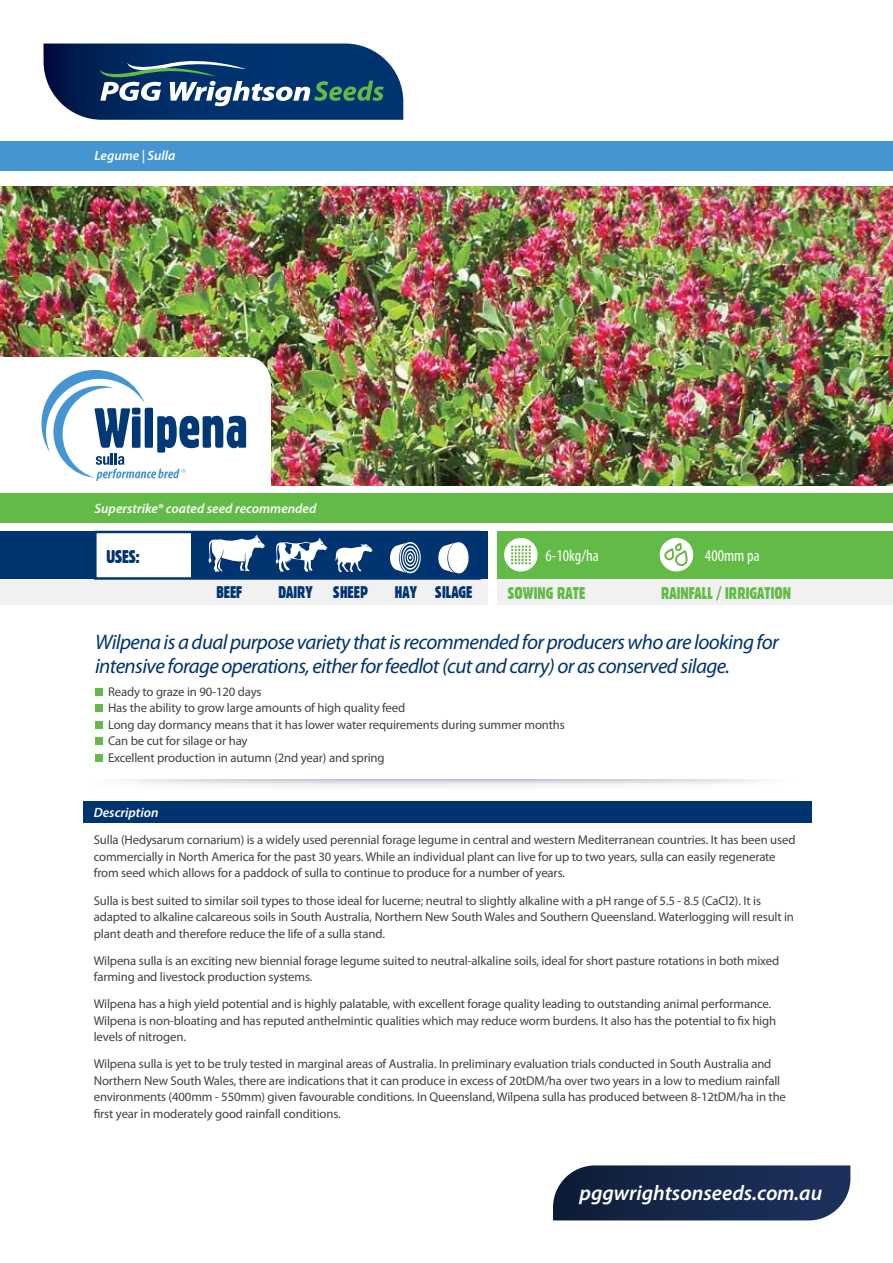
<style>
.page{position:relative;width:893px;height:1263px;background:#fff}
.page>*{position:absolute;margin:0;border:0;box-sizing:border-box;transform-origin:0 0}
.t1{font:italic 600 21.15px "Myriad Pro";color:#fff}
.t2{font:italic 21px/24px "Myriad Pro";letter-spacing:-.03em;color:#003471}
.t3{font:18px "Gothic 821 Condensed BT";color:#003471}
.t4{font:16.5px "Gothic 821 Condensed BT";color:#62bb46}
.t5{font:16.5px "Gothic 821 Condensed BT";color:#003471}
.t6{font:condensed 16.5px "Myriad Pro";color:#fff}
.t7{font:italic 600 13.5px "Myriad Pro";color:#fff}
.t8{font:12.75px/16.5px "Myriad Pro";letter-spacing:-.01em;color:#414042}
</style>
<div class="page">
<img style="left:0;top:186px;width:893px;height:300px">
<div style="left:0;top:531px;width:95px;height:49px;background:#003471"></div>
<div style="left:496px;top:531px;width:397px;height:49px;background:#62bb46"></div>
<div style="left:192px;top:531px;width:297px;height:49px;background:#003471"></div>
<div style="left:0;top:580px;width:893px;height:25px;background:#f1f1f2"></div>
<svg style="left:44px;top:44px;width:359px;height:76px;background:#274f7b"></svg>
<svg style="left:0;top:357px;width:271px;height:129px"></svg>
<div style="left:94px;top:531px;width:387px;height:49px;border:2px solid #003471"></div>
<svg style="left:335px;top:544px;width:38px;height:28px"></svg>
<svg style="left:208px;top:535px;width:57px;height:37px"></svg>
<svg style="left:438px;top:542px;width:31px;height:31px"></svg>
<svg style="left:390px;top:542px;width:31px;height:31px"></svg>
<svg style="left:275px;top:538px;width:53px;height:34px"></svg>
<div style="left:0;top:493px;width:893px;height:30px;background:#62bb46"></div>
<svg style="left:129px;top:779px;width:632px;height:9px"></svg>
<svg style="left:553px;top:1165px;width:297px;height:55px;background:#223255"></svg>
<div style="left:504px;top:538px;width:34px;height:33px;background:#fff;border-radius:50%"></div>
<svg style="left:511px;top:545px;width:20px;height:19px"></svg>
<div style="left:660px;top:538px;width:33px;height:33px;background:#fff;border-radius:50%"></div>
<svg style="left:664px;top:543px;width:24px;height:23px"></svg>
<div style="left:488px;top:528px;width:9px;height:84px;background:#fff"></div>
<div style="left:0;top:141px;width:893px;height:29px;background:#4595d1"></div>
<div style="left:95px;top:688px;width:8px;height:8px;background:#62bb46"></div>
<div style="left:95px;top:704px;width:8px;height:8px;background:#62bb46"></div>
<div style="left:95px;top:721px;width:8px;height:8px;background:#62bb46"></div>
<div style="left:95px;top:737px;width:8px;height:8px;background:#62bb46"></div>
<div style="left:95px;top:754px;width:8px;height:8px;background:#62bb46"></div>
<div style="left:83px;top:802px;width:729px;height:21px;background:#003471"></div>
<p class="t7" style="left:95px;top:147px;width:82px">Legume | Sulla</p>
<p class="t7" style="left:95px;top:500px;width:223px">Superstrike® coated seed recommended</p>
<h3 class="t3" style="left:107px;top:546px;width:35px">USES:</h3>
<p class="t6" style="left:546px;top:546px;width:55px">6-10kg/ha</p>
<p class="t6" style="left:705px;top:546px;width:56px">400mm pa</p>
<p class="t4" style="left:507px;top:583px;width:79px">SOWING RATE</p>
<p class="t4" style="left:661px;top:583px;width:132px">RAINFALL / IRRIGATION</p>
<h2 class="t2" style="left:95px;top:629px;width:685px">Wilpena is a dual purpose variety that is recommended for producers who are looking for intensive forage operations, either for feedlot (cut and carry) or as conserved silage.</h2>
<p class="t8" style="left:108px;top:683px;width:458px">Ready to graze in 90-120 days<br>Has the ability to grow large amounts of high quality feed<br>Long day dormancy means that it has lower water requirements during summer months Can be cut for silage or hay<br>Excellent production in autumn (2nd year) and spring</p>
<p class="t5" style="left:216px;top:583px;width:27px">BEEF</p>
<p class="t5" style="left:278px;top:583px;width:91px">DAIRY SHEEP</p>
<p class="t5" style="left:395px;top:583px;width:79px">HAY SILAGE</p>
<p class="t7" style="left:94px;top:804px;width:66px">Description</p>
<p class="t8" style="left:94px;top:832px;width:703px">Sulla (Hedysarum cornarium) is a widely used perennial forage legume in central and western Mediterranean countries. It has been used commercially in North America for the past 30 years. While an individual plant can live for up to two years, sulla can easily regenerate from seed which allows for a paddock of sulla to continue to produce for a number of years.</p>
<p class="t8" style="left:94px;top:892px;width:702px">Sulla is best suited to similar soil types to those ideal for lucerne; neutral to slightly alkaline with a pH range of 5.5 - 8.5 (CaCl2). It is adapted to alkaline calcareous soils in South Australia, Northern New South Wales and Southern Queensland. Waterlogging will result in plant death and therefore reduce the life of a sulla stand.</p>
<p class="t8" style="left:94px;top:952px;width:687px">Wilpena sulla is an exciting new biennial forage legume suited to neutral-alkaline soils, ideal for short pasture rotations in both mixed farming and livestock production systems.</p>
<p class="t8" style="left:94px;top:995px;width:684px">Wilpena has a high yield potential and is highly palatable, with excellent forage quality leading to outstanding animal performance.<br>Wilpena is non-bloating and has reputed anthelmintic qualities which may reduce worm burdens. It also has the potential to fix high levels of nitrogen.</p>
<p class="t8" style="left:94px;top:1056px;width:694px">Wilpena sulla is yet to be truly tested in marginal areas of Australia. In preliminary evaluation trials conducted in South Australia and Northern New South Wales, there are indications that it can produce in excess of 20tDM/ha over two years in a low to medium rainfall environments (400mm - 550mm) given favourable conditions. In Queensland, Wilpena sulla has produced between 8-12tDM/ha in the first year in moderately good rainfall conditions.</p>
<h1 class="t1" style="left:579px;top:1179px;width:244px">pggwrightsonseeds.com.au</h1>
</div>
